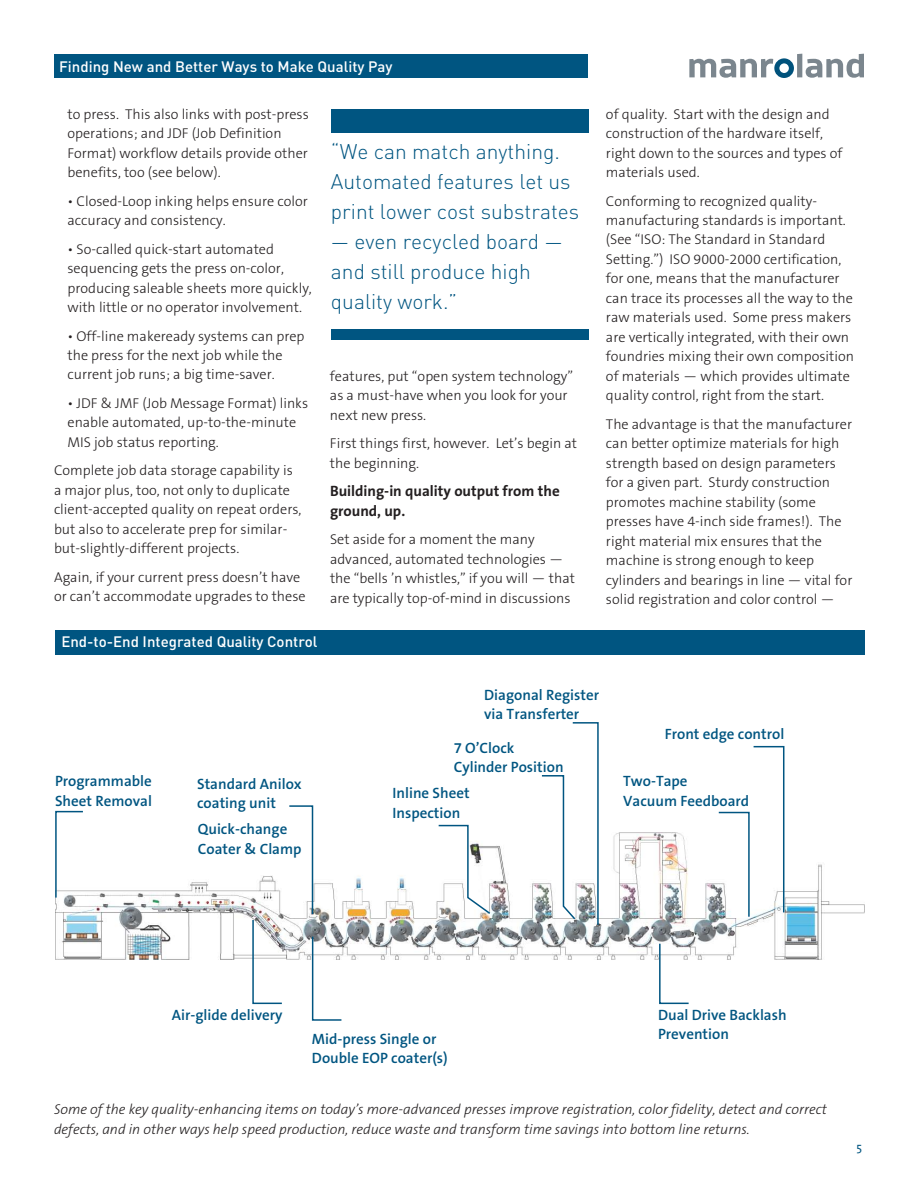
<style>
.page{position:relative;width:918px;height:1188px;background:#fff}
.page>*{position:absolute;margin:0;border:0;box-sizing:border-box;transform-origin:0 0}
.t1{font:300 21px/30px "DIN Pro";color:#005581}
.t2{font:600 15px/19.5px "The Sans B W6";color:#005581}
.t3{font:500 15px "DIN Pro";color:#fff}
.t4{font:700 15px/19.5px "The Sans B W7";color:#231f20}
.t5{font:300 14.25px/19.5px "The Sans B W3";color:#231f20}
.t6{font:italic 300 14.25px/19.5px "The Sans B W3";color:#231f20}
.t7{font:12px "The Sans";color:#005581}
</style>
<div class="page">
<div style="left:54px;top:54px;width:534px;height:24px;background:#005581"></div>
<div style="left:797px;top:54px;width:5px;height:23px;background:#7b868e"></div>
<svg style="left:689px;top:58px;width:105px;height:20px"></svg>
<svg style="left:806px;top:54px;width:58px;height:24px"></svg>
<div style="left:331px;top:109px;width:258px;height:24px;background:#005581"></div>
<div style="left:331px;top:329px;width:258px;height:11px;background:#005581"></div>
<div style="left:55px;top:630px;width:809px;height:25px;background:#005581"></div>
<img style="left:55px;top:832px;width:809px;height:127px">
<svg style="left:540px;top:722px;width:59px;height:204px"></svg>
<svg style="left:55px;top:810px;width:29px;height:89px"></svg>
<svg style="left:658px;top:942px;width:32px;height:63px"></svg>
<svg style="left:252px;top:805px;width:91px;height:216px"></svg>
<svg style="left:437px;top:824px;width:55px;height:91px"></svg>
<svg style="left:717px;top:745px;width:68px;height:173px"></svg>
<p class="t3" style="left:59px;top:56px;width:335px">Finding N ew and Better Ways to Make Quality Pay</p>
<p class="t5" style="left:68px;top:104px;width:243px">to press. This also links with post-press operations; and JDF (Job Definition Format) workflow details provide other benefits, too (see below).</p>
<p class="t5" style="left:68px;top:191px;width:242px">• Closed-Loop inking helps ensure color accuracy and consistency.</p>
<p class="t5" style="left:68px;top:239px;width:246px">• So-called quick-start automated sequencing gets the press on-color, producing saleable sheets more quickly, with little or no operator involvement.</p>
<p class="t5" style="left:68px;top:326px;width:239px">• Off-line makeready systems can prep the press for the next job while the current job runs; a big time-saver.</p>
<p class="t5" style="left:68px;top:394px;width:242px">• JDF &amp; JMF (Job Message Format) links enable automated, up-to-the-minute<br>MIS job status reporting.</p>
<p class="t5" style="left:54px;top:461px;width:249px">Complete job data storage capability is a major plus, too, not only to duplicate client-accepted quality on repeat orders, but also to accelerate prep for similar&shy;but-slightly-different projects.</p>
<p class="t5" style="left:54px;top:567px;width:253px">Again, if your current press doesn’t have or can’t accommodate upgrades to these</p>
<p class="t3" style="left:61px;top:631px;width:258px">End-to-End I ntegrated Quality Control</p>
<h1 class="t1" style="left:331px;top:136px;width:250px">“We can match anything.<br>Automated features let us print lower cost substrates</h1>
<h1 class="t1" style="left:331px;top:226px;width:233px">— even recycled board — and still produce high quality work.”</h1>
<p class="t5" style="left:330px;top:366px;width:245px">features, put “open system technology” as a must-have when you look for your next new press.</p>
<p class="t5" style="left:330px;top:434px;width:249px">First things first, however. Let’s begin at the beginning.</p>
<p class="t4" style="left:330px;top:482px;width:231px">Building-in quality output from the ground, up.</p>
<p class="t5" style="left:330px;top:530px;width:247px">Set aside for a moment the many advanced, automated technologies — the “bells ’n whistles,” if you will — that are typically top-of-mind in discussions</p>
<p class="t5" style="left:606px;top:104px;width:238px">of quality. Start with the design and construction of the hardware itself, right down to the sources and types of materials used.</p>
<p class="t5" style="left:606px;top:191px;width:250px">Conforming to recognized quality&shy;manufacturing standards is important. (See “ISO: The Standard in Standard Setting.”) ISO 9000-2000 certification, for one, means that the manufacturer can trace its processes all the way to the raw materials used. Some press makers are vertically integrated, with their own foundries mixing their own composition of materials — which provides ultimate quality control, right from the start.</p>
<p class="t5" style="left:606px;top:414px;width:248px">The advantage is that the manufacturer can better optimize materials for high strength based on design parameters for a given part. Sturdy construction promotes machine stability (some presses have 4-inch side frames!). The right material mix ensures that the machine is strong enough to keep cylinders and bearings in line — vital for solid registration and color control —</p>
<p class="t2" style="left:55px;top:771px;width:98px">Programmable<br>Sheet Removal</p>
<p class="t2" style="left:197px;top:774px;width:106px">Standard Anilox coating unit</p>
<p class="t2" style="left:198px;top:820px;width:105px">Quick-change<br>Coater &amp; Clamp</p>
<p class="t2" style="left:484px;top:685px;width:116px">Diagonal Register via Transferter</p>
<p class="t2" style="left:454px;top:738px;width:111px">7 O’Clock<br>Cylinder Position</p>
<p class="t2" style="left:393px;top:784px;width:79px">Inline Sheet<br>Inspection</p>
<p class="t2" style="left:665px;top:724px;width:121px">Front edge control</p>
<p class="t2" style="left:623px;top:772px;width:128px">Two-Tape<br>Vacuum Feedboard</p>
<p class="t2" style="left:172px;top:1005px;width:112px">Air-glide delivery</p>
<p class="t2" style="left:312px;top:1029px;width:137px">Mid-press Single or<br>Double EOP coater(s)</p>
<p class="t2" style="left:658px;top:1005px;width:130px">Dual Drive Backlash<br>Prevention</p>
<p class="t6" style="left:54px;top:1100px;width:774px">Some of the key quality-enhancing items on today’s more-advanced presses improve registration, color fidelity, detect and correct defects, and in other ways help speed production, reduce waste and transform time savings into bottom line returns.</p>
<p class="t7" style="left:856px;top:1137px;width:7px">5</p>
</div>
